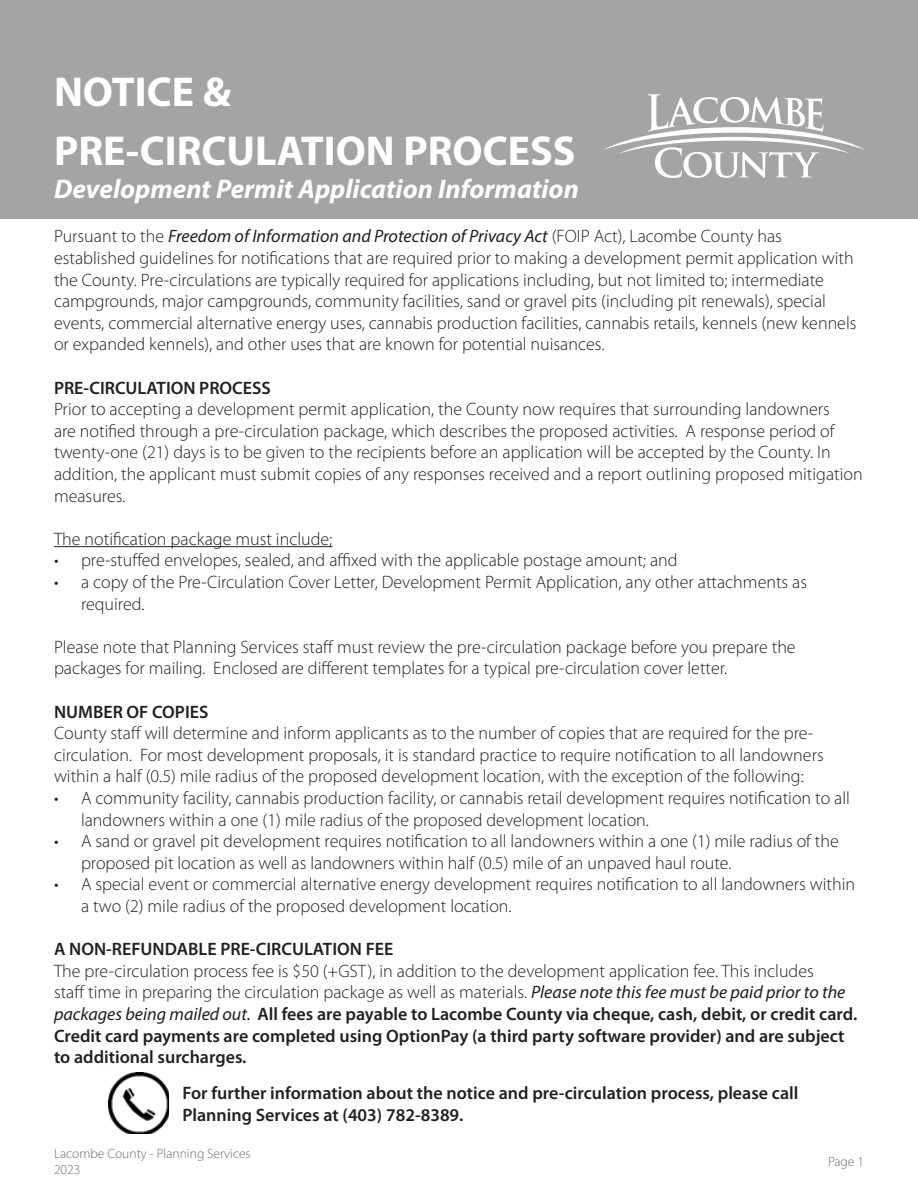
<style>
.page{position:relative;width:918px;height:1188px;background:#fff}
.page>*{position:absolute;margin:0;border:0;box-sizing:border-box;transform-origin:0 0}
.t1{font:700 42px "Myriad Pro";color:#fff}
.t2{font:italic 700 27px "Myriad Pro";color:#fff}
.t3{font:300 18px/21.6px "Myriad Pro";color:#231f20}
.t4{font:600 18px/21.6px "Myriad Pro";color:#231f20}
.t5{font:300 13.5px/16.2px "Myriad Pro";color:#6c6d70}
.s1{font-weight:400;font-style:italic}
.s2{font-weight:300}
</style>
<div class="page">
<hr style="left:54px;top:546px;width:278px;height:1px;background:#231f20">
<img style="left:108px;top:1073px;width:61px;height:61px">
<div style="left:0;top:0;width:918px;height:218px;background:#a5a4a4"></div>
<svg style="left:604px;top:94px;width:261px;height:84px"></svg>
<p class="t1" style="left:54px;top:64px;width:179px">NOTICE &amp;</p>
<p class="t1" style="left:54px;top:124px;width:523px">PRE-CIRCULATION PROCESS</p>
<p class="t2" style="left:54px;top:171px;width:526px">Development Permit Application Information</p>
<p class="t3" style="left:54px;top:225px;width:804px">Pursuant to the <span class="s1">Freedom of Information and Protection of Privacy Act</span> (FOIP Act), Lacombe County has established guidelines for notifications that are required prior to making a development permit application with the County. Pre-circulations are typically required for applications including, but not limited to; intermediate campgrounds, major campgrounds, community facilities, sand or gravel pits (including pit renewals), special events, commercial alternative energy uses, cannabis production facilities, cannabis retails, kennels (new kennels or expanded kennels), and other uses that are known for potential nuisances.</p>
<p class="t4" style="left:54px;top:376px;width:218px">PRE-CIRCULATION PROCESS</p>
<p class="t3" style="left:54px;top:398px;width:810px">Prior to accepting a development permit application, the County now requires that surrounding landowners<br>are notified through a pre-circulation package, which describes the proposed activities. A response period of twenty-one (21) days is to be given to the recipients before an application will be accepted by the County. In addition, the applicant must submit copies of any responses received and a report outlining proposed mitigation measures.</p>
<p class="t3" style="left:54px;top:528px;width:280px">The notification package must include;</p>
<p class="t3" style="left:54px;top:549px;width:625px">• pre-stuffed envelopes, sealed, and affixed with the applicable postage amount; and</p>
<p class="t3" style="left:81px;top:571px;width:728px;text-indent:-27px">• a copy of the Pre-Circulation Cover Letter, Development Permit Application, any other attachments as required.</p>
<p class="t3" style="left:54px;top:636px;width:743px">Please note that Planning Services staff must review the pre-circulation package before you prepare the packages for mailing. Enclosed are different templates for a typical pre-circulation cover letter.</p>
<p class="t4" style="left:54px;top:700px;width:156px">NUMBER OF COPIES</p>
<p class="t3" style="left:54px;top:722px;width:771px">County staff will determine and inform applicants as to the number of copies that are required for the pre&shy;circulation. For most development proposals, it is standard practice to require notification to all landowners within a half (0.5) mile radius of the proposed development location, with the exception of the following:</p>
<p class="t3" style="left:81px;top:787px;width:771px;text-indent:-27px">• A community facility, cannabis production facility, or cannabis retail development requires notification to all landowners within a one (1) mile radius of the proposed development location.</p>
<p class="t3" style="left:81px;top:830px;width:759px;text-indent:-27px">• A sand or gravel pit development requires notification to all landowners within a one (1) mile radius of the proposed pit location as well as landowners within half (0.5) mile of an unpaved haul route.</p>
<p class="t3" style="left:81px;top:873px;width:776px;text-indent:-27px">• A special event or commercial alternative energy development requires notification to all landowners within a two (2) mile radius of the proposed development location.</p>
<p class="t4" style="left:54px;top:938px;width:341px">A NON-REFUNDABLE PRE-CIRCULATION FEE</p>
<p class="t4" style="left:54px;top:960px;width:805px"><span class="s2">The pre-circulation process fee is $50 (+GST), in addition to the development application fee. This includes<br>staff time in preparing the circulation package as well as materials.</span> <span class="s1">Please note this fee must be paid prior to the packages being mailed out.</span> All fees are payable to Lacombe County via cheque, cash, debit, or credit card.<br>Credit card payments are completed using OptionPay (a third party software provider) and are subject to additional surcharges.</p>
<p class="t4" style="left:182px;top:1082px;width:617px">For further information about the notice and pre-circulation process, please call<br>Planning Services at (403) 782-8389.</p>
<p class="t5" style="left:54px;top:1145px;width:198px">Lacombe County - Planning Services<br>2023</p>
<p class="t5" style="left:828px;top:1153px;width:37px">Page 1</p>
</div>
